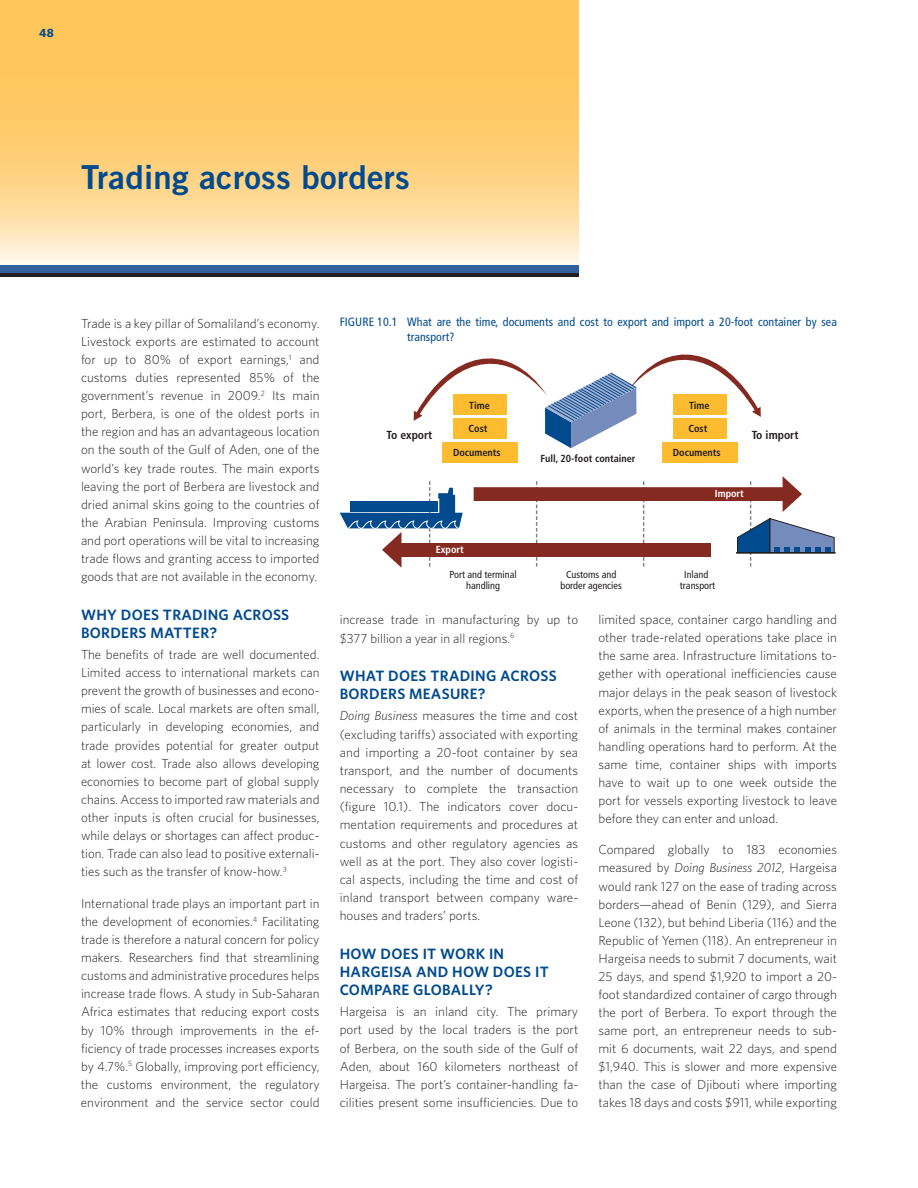
<style>
.page{position:relative;width:918px;height:1188px;background:#fff}
.page>*{position:absolute;margin:0;border:0;box-sizing:border-box;transform-origin:0 0}
.t1{font:33px "Trade Gothic Bold Two";letter-spacing:.01em;color:#004a8d}
.t2{font:600 15px/18.1px "Whitney";letter-spacing:.02em;color:#004a8d}
.t3{font:300 13.2px/18.1px "Whitney";color:#231f20;text-align:justify}
.t4{font:condensed 12px/14.4px "Frutiger";letter-spacing:.005em;color:#004a8d}
.t5{font:700 12px "Whitney";color:#004a8d}
.t6{font:700 condensed 11.7px "Frutiger";color:#231f20}
.t7{font:condensed 10.2px/11.4px "Frutiger";color:#231f20;text-align:center}
.t8{font:700 condensed 10.2px "Frutiger";color:#231f20}
.t9{font:700 condensed 10.2px "Frutiger";color:#fff}
.s1{font-style:italic}
</style>
<div class="page">
<svg style="left:0;top:0;width:578px;height:264px;background:#fed17e"></svg>
<div style="left:0;top:265px;width:578px;height:12px;background:#32619d"></div>
<hr style="left:0;top:273px;width:578px;height:4px;background:#231f20">
<div style="left:662px;top:442px;width:76px;height:21px;background:#fdbb30"></div>
<div style="left:442px;top:442px;width:76px;height:21px;background:#fdbb30"></div>
<hr style="left:736px;top:552px;width:100px;height:2px;background:#231f20">
<svg style="left:413px;top:354px;width:348px;height:94px"></svg>
<svg style="left:474px;top:476px;width:361px;height:91px"></svg>
<div style="left:401px;top:543px;width:309px;height:14px;background:#852a20"></div>
<svg style="left:340px;top:481px;width:123px;height:87px"></svg>
<p class="t5" style="left:39px;top:28px;width:16px">48</p>
<h1 class="t1" style="left:81px;top:165px;width:330px">Trading across borders</h1>
<p class="t3" style="left:81px;top:315px;width:240px">Trade is a key pillar of Somaliland’s economy.<br>Livestock exports are estimated to account for up to 80% of export earnings,<sup>1</sup> and customs duties represented 85% of the government’s revenue in 2009.<sup>2</sup> Its main port, Berbera, is one of the oldest ports in the region and has an advantageous location on the south of the Gulf of Aden, one of the world’s key trade routes. The main exports leaving the port of Berbera are livestock and dried animal skins going to the countries of the Arabian Peninsula. Improving customs and port operations will be vital to increasing trade flows and granting access to imported goods that are not available in the economy.</p>
<p class="t2" style="left:81px;top:606px;width:210px">WHY DOES TRADING ACROSS<br>BORDERS MATTER?</p>
<p class="t3" style="left:81px;top:646px;width:240px">The benefits of trade are well documented.<br>Limited access to international markets can prevent the growth of businesses and econo&shy;mies of scale. Local markets are often small, particularly in developing economies, and trade provides potential for greater output at lower cost. Trade also allows developing economies to become part of global supply chains. Access to imported raw materials and other inputs is often crucial for businesses, while delays or shortages can affect produc&shy;tion. Trade can also lead to positive externali&shy;ties such as the transfer of know-how.<sup>3</sup></p>
<p class="t3" style="left:81px;top:895px;width:240px">International trade plays an important part in the development of economies.<sup>4</sup> Facilitating trade is therefore a natural concern for policy makers. Researchers find that streamlining customs and administrative procedures helps increase trade flows. A study in Sub-Saharan Africa estimates that reducing export costs by 10% through improvements in the ef&shy;ficiency of trade processes increases exports by 4.7%.<sup>5</sup> Globally, improving port efficiency, the customs environment, the regulatory environment and the service sector could</p>
<p class="t4" style="left:407px;top:316px;width:431px;text-indent:-68px">FIGURE 10.1 What are the time, documents and cost to export and import a 20-foot container by sea transport?</p>
<p class="t8" style="left:689px;top:401px;width:22px">Time</p>
<p class="t8" style="left:688px;top:425px;width:20px">Cost</p>
<p class="t8" style="left:673px;top:448px;width:49px">Documents</p>
<p class="t8" style="left:469px;top:401px;width:22px">Time</p>
<p class="t8" style="left:469px;top:425px;width:20px">Cost</p>
<p class="t8" style="left:453px;top:448px;width:49px">Documents</p>
<p class="t6" style="left:387px;top:430px;width:47px">To export</p>
<p class="t6" style="left:752px;top:430px;width:48px">To import</p>
<p class="t8" style="left:540px;top:455px;width:97px">Full, 20-foot container</p>
<p class="t9" style="left:436px;top:545px;width:29px">Export</p>
<p class="t9" style="left:715px;top:490px;width:30px">Import</p>
<p class="t7" style="left:450px;top:569px;width:69px">Port and terminal handling</p>
<p class="t7" style="left:560px;top:569px;width:63px">Customs and border agencies</p>
<p class="t7" style="left:680px;top:569px;width:37px">Inland transport</p>
<p class="t3" style="left:340px;top:612px;width:240px">increase trade in manufacturing by up to $377 billion a year in all regions.<sup>6</sup></p>
<p class="t2" style="left:340px;top:668px;width:218px">WHAT DOES TRADING ACROSS<br>BORDERS MEASURE?</p>
<p class="t3" style="left:340px;top:708px;width:240px"><span class="s1">Doing Business</span> measures the time and cost (excluding tariffs) associated with exporting and importing a 20-foot container by sea transport, and the number of documents necessary to complete the transaction (figure 10.1). The indicators cover docu&shy;mentation requirements and procedures at customs and other regulatory agencies as well as at the port. They also cover logisti&shy;cal aspects, including the time and cost of inland transport between company ware&shy;houses and traders’ ports.</p>
<p class="t2" style="left:340px;top:945px;width:211px">HOW DOES IT WORK IN<br>HARGEISA AND HOW DOES IT<br>COMPARE GLOBALLY?</p>
<p class="t3" style="left:340px;top:1004px;width:240px">Hargeisa is an inland city. The primary port used by the local traders is the port of Berbera, on the south side of the Gulf of Aden, about 160 kilometers northeast of Hargeisa. The port’s container-handling fa&shy;cilities present some insufficiencies. Due to</p>
<p class="t3" style="left:598px;top:612px;width:240px">limited space, container cargo handling and other trade-related operations take place in the same area. Infrastructure limitations to&shy;gether with operational inefficiencies cause major delays in the peak season of livestock exports, when the presence of a high number of animals in the terminal makes container handling operations hard to perform. At the same time, container ships with imports have to wait up to one week outside the port for vessels exporting livestock to leave before they can enter and unload.</p>
<p class="t3" style="left:598px;top:842px;width:240px">Compared globally to 183 economies measured by <span class="s1">Doing Business 2012</span>, Hargeisa would rank 127 on the ease of trading across borders—ahead of Benin (129), and Sierra Leone (132), but behind Liberia (116) and the Republic of Yemen (118). An entrepreneur in Hargeisa needs to submit 7 documents, wait 25 days, and spend $1,920 to import a 20- foot standardized container of cargo through the port of Berbera. To export through the same port, an entrepreneur needs to sub&shy;mit 6 documents, wait 22 days, and spend $1,940. This is slower and more expensive than the case of Djibouti where importing takes 18 days and costs $911, while exporting</p>
</div>
